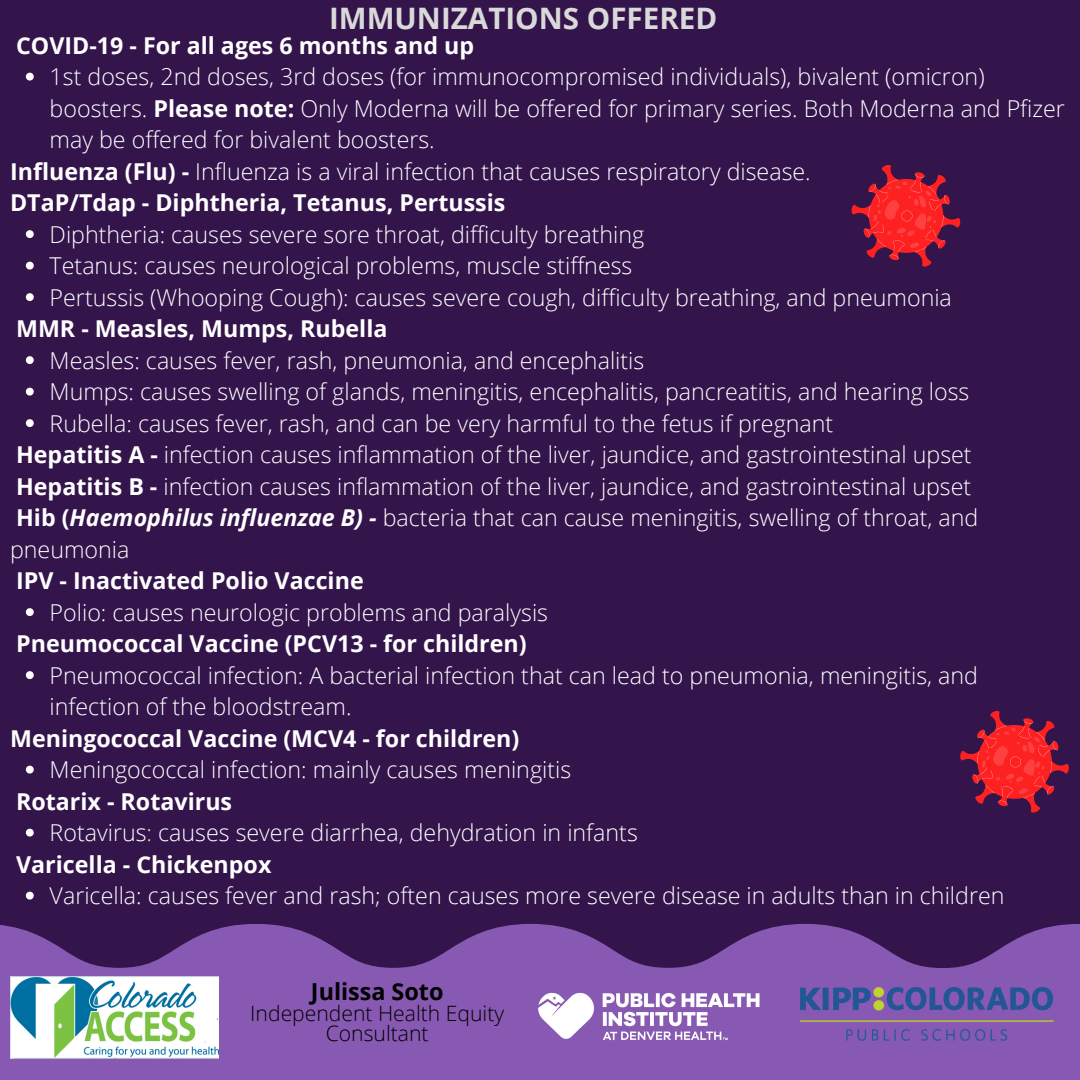
<style>
.page{position:relative;width:1080px;height:1080px;background:#33144b}
.page>*{position:absolute;margin:0;border:0;box-sizing:border-box;transform-origin:0 0}
.t1{font:700 29.55px "Open Sans";color:#d9d9d9}
.t2{font:700 23.4px "Open Sans";color:#000}
.t3{font:300 23.25px/31.5px "Open Sans";color:#fff}
.t4{font:700 23.25px "Open Sans";color:#fff}
.t5{font:300 21.15px/20.2px "Open Sans";color:#000;text-align:center}
.s1{font-weight:700}
.s2{font-weight:700;font-style:italic}
.s3{color:#fefefd}
.s4{color:#f6d89c}
</style>
<div class="page">
<svg style="left:0;top:924px;width:1080px;height:156px;fill:#8859b2"></svg>
<svg style="left:851px;top:165px;width:109px;height:102px"></svg>
<svg style="left:960px;top:711px;width:109px;height:102px"></svg>
<img style="left:531px;top:978px;width:235px;height:72px">
<img style="left:10px;top:976px;width:208px;height:82px">
<svg style="left:26px;top:73px;width:8px;height:8px"></svg>
<svg style="left:26px;top:230px;width:8px;height:8px"></svg>
<svg style="left:26px;top:262px;width:8px;height:8px"></svg>
<svg style="left:26px;top:293px;width:8px;height:8px"></svg>
<svg style="left:26px;top:356px;width:8px;height:8px"></svg>
<svg style="left:26px;top:388px;width:8px;height:8px"></svg>
<svg style="left:26px;top:419px;width:8px;height:8px"></svg>
<svg style="left:26px;top:608px;width:8px;height:8px"></svg>
<svg style="left:26px;top:671px;width:8px;height:8px"></svg>
<svg style="left:26px;top:766px;width:8px;height:8px"></svg>
<svg style="left:26px;top:829px;width:8px;height:8px"></svg>
<svg style="left:26px;top:892px;width:8px;height:8px"></svg>
<img style="left:794px;top:981px;width:265px;height:65px">
<p class="t1" style="left:329px;top:-3px;width:390px">IMMUNIZATIONS OFFERED</p>
<p class="t3" style="left:50px;top:60px;width:1017px">1st doses, 2nd doses, 3rd doses (for immunocompromised individuals), bivalent (omicron) boosters. <span class="s1">Please note:</span> Only Moderna will be offered for primary series. Both Moderna and Pfizer may be offered for bivalent boosters.</p>
<p class="t4" style="left:16px;top:29px;width:460px">COVID-19 - For all ages 6 months and up</p>
<p class="t3" style="left:10px;top:155px;width:802px"><span class="s1">Influenza (Flu) -</span> Influenza is a viral infection that causes respiratory disease.<br><span class="s1">DTaP/Tdap - Diphtheria, Tetanus, Pertussis</span></p>
<p class="t3" style="left:50px;top:218px;width:904px">Diphtheria: causes severe sore throat, difficulty breathing<br>Tetanus: causes neurological problems, muscle stiffness<br>Pertussis (Whooping Cough): causes severe cough, difficulty breathing, and pneumonia</p>
<p class="t3" style="left:50px;top:344px;width:921px">Measles: causes fever, rash, pneumonia, and encephalitis<br>Mumps: causes swelling of glands, meningitis, encephalitis, pancreatitis, and hearing loss<br>Rubella: causes fever, rash, and can be very harmful to the fetus if pregnant</p>
<p class="t4" style="left:16px;top:312px;width:373px">MMR - Measles, Mumps, Rubella</p>
<p class="t3" style="left:10px;top:438px;width:970px"><span class="s1">Hepatitis A -</span> infection causes inflammation of the liver, jaundice, and gastrointestinal upset <span class="s1">Hepatitis B -</span> infection causes inflammation of the liver, jaundice, and gastrointestinal upset <span class="s1">Hib (</span><span class="s2">Haemophilus influenzae B) -</span> bacteria that can cause meningitis, swelling of throat, and pneumonia</p>
<p class="t4" style="left:16px;top:564px;width:349px">IPV - Inactivated Polio Vaccine</p>
<p class="t3" style="left:50px;top:596px;width:500px">Polio: causes neurologic problems and paralysis</p>
<p class="t3" style="left:50px;top:659px;width:930px">Pneumococcal infection: A bacterial infection that can lead to pneumonia, meningitis, and infection of the bloodstream.</p>
<p class="t4" style="left:16px;top:627px;width:512px">Pneumococcal Vaccine (PCV13 - for children)</p>
<p class="t4" style="left:10px;top:722px;width:511px">Meningococcal Vaccine (MCV4 - for children)</p>
<p class="t4" style="left:16px;top:785px;width:218px">Rotarix - Rotavirus</p>
<p class="t3" style="left:50px;top:753px;width:523px">Meningococcal infection: <span class="s3">mainly causes meningitis</span></p>
<p class="t3" style="left:50px;top:816px;width:590px">Rotavirus<span class="s4">:</span> causes severe diarrhea, dehydration in infants</p>
<p class="t3" style="left:50px;top:879px;width:956px">Varicella: causes fever and rash; often causes more severe disease in adults than in children</p>
<p class="t4" style="left:16px;top:848px;width:257px">Varicella - Chickenpox</p>
<p class="t2" style="left:311px;top:975px;width:134px">Julissa Soto</p>
<p class="t5" style="left:250px;top:1003px;width:255px">Independent Health Equity<br>Consultant</p>
</div>
